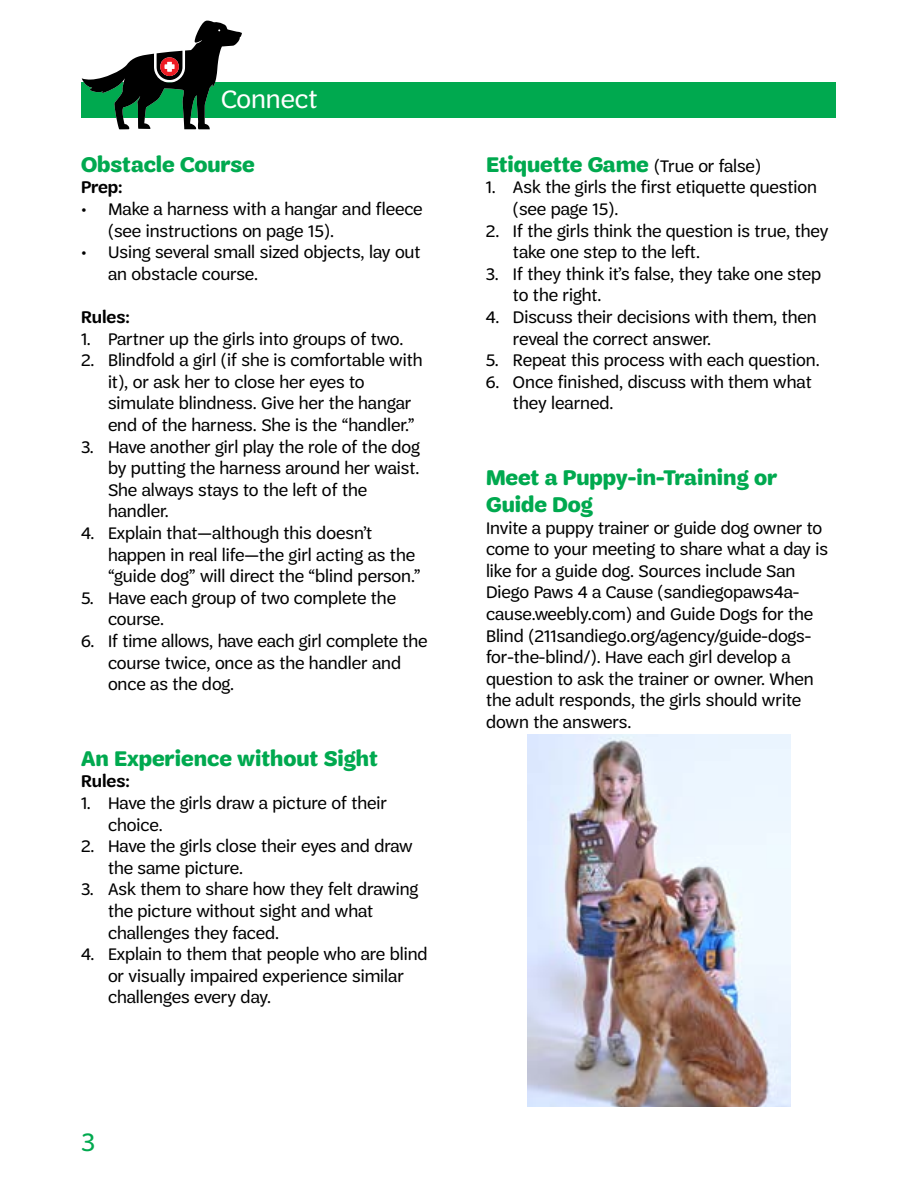
<style>
.page{position:relative;width:918px;height:1188px;background:#fff}
.page>*{position:absolute;margin:0;border:0;box-sizing:border-box;transform-origin:0 0}
.t1{font:27px "Trefoil Sans";color:#fff}
.t2{font:27px "Trefoil Sans";color:#00a94f}
.t3{font:700 22.5px/27px "Trefoil Sans";color:#00a94f}
.t4{font:18px/21.6px "Trefoil Sans";color:#000}
.t5{font:600 18px "Trefoil Sans";color:#000}
.s1{font-weight:400;font-size:18px;color:#000}
</style>
<div class="page">
<div style="left:82px;top:82px;width:754px;height:35px;background:#00a94f"></div>
<svg style="left:82px;top:21px;width:160px;height:108px"></svg>
<img style="left:528px;top:734px;width:262px;height:373px">
<h1 class="t1" style="left:221px;top:84px;width:98px">Connect</h1>
<p class="t3" style="left:81px;top:151px;width:175px">Obstacle Course</p>
<p class="t5" style="left:81px;top:178px;width:43px">Prep:</p>
<p class="t4" style="left:108px;top:198px;width:316px;text-indent:-27px">• Make a harness with a hangar and fleece (see instructions on page 15).</p>
<p class="t4" style="left:108px;top:242px;width:314px;text-indent:-27px">• Using several small sized objects, lay out an obstacle course.</p>
<p class="t5" style="left:81px;top:307px;width:50px">Rules:</p>
<p class="t4" style="left:81px;top:328px;width:324px">1. Partner up the girls into groups of two.</p>
<p class="t4" style="left:108px;top:350px;width:316px;text-indent:-27px">2. Blindfold a girl (if she is comfortable with it), or ask her to close her eyes to simulate blindness. Give her the hangar end of the harness. She is the “handler.”</p>
<p class="t4" style="left:108px;top:436px;width:313px;text-indent:-27px">3. Have another girl play the role of the dog by putting the harness around her waist.<br>She always stays to the left of the handler.</p>
<p class="t4" style="left:108px;top:522px;width:314px;text-indent:-27px">4. Explain that—although this doesn’t happen in real life—the girl acting as the “guide dog” will direct the “blind person.”</p>
<p class="t4" style="left:108px;top:587px;width:289px;text-indent:-27px">5. Have each group of two complete the course.</p>
<p class="t4" style="left:108px;top:630px;width:321px;text-indent:-27px">6. If time allows, have each girl complete the course twice, once as the handler and once as the dog.</p>
<p class="t3" style="left:81px;top:745px;width:298px">An Experience without Sight</p>
<p class="t5" style="left:81px;top:772px;width:50px">Rules:</p>
<p class="t4" style="left:108px;top:792px;width:281px;text-indent:-27px">1. Have the girls draw a picture of their choice.</p>
<p class="t4" style="left:108px;top:836px;width:306px;text-indent:-27px">2. Have the girls close their eyes and draw the same picture.</p>
<p class="t4" style="left:108px;top:879px;width:312px;text-indent:-27px">3. Ask them to share how they felt drawing the picture without sight and what challenges they faced.</p>
<p class="t4" style="left:108px;top:944px;width:321px;text-indent:-27px">4. Explain to them that people who are blind or visually impaired experience similar challenges every day.</p>
<h1 class="t2" style="left:81px;top:1128px;width:15px">3</h1>
<p class="t3" style="left:486px;top:151px;width:277px">Etiquette Game <span class="s1">(True or false)</span></p>
<p class="t4" style="left:513px;top:177px;width:306px;text-indent:-27px">1. Ask the girls the first etiquette question (see page 15).</p>
<p class="t4" style="left:513px;top:220px;width:317px;text-indent:-27px">2. If the girls think the question is true, they take one step to the left.</p>
<p class="t4" style="left:513px;top:263px;width:310px;text-indent:-27px">3. If they think it’s false, they take one step to the right.</p>
<p class="t4" style="left:513px;top:306px;width:305px;text-indent:-27px">4. Discuss their decisions with them, then reveal the correct answer.</p>
<p class="t4" style="left:486px;top:350px;width:335px">5. Repeat this process with each question.</p>
<p class="t4" style="left:513px;top:371px;width:300px;text-indent:-27px">6. Once finished, discuss with them what they learned.</p>
<p class="t3" style="left:486px;top:464px;width:293px">Meet a Puppy-in-Training or<br>Guide Dog</p>
<p class="t4" style="left:486px;top:517px;width:344px">Invite a puppy trainer or guide dog owner to come to your meeting to share what a day is like for a guide dog. Sources include San Diego Paws 4 a Cause (sandiegopaws4a&shy;cause.weebly.com) and Guide Dogs for the Blind (211sandiego.org/agency/guide-dogs&shy;for-the-blind/). Have each girl develop a question to ask the trainer or owner. When the adult responds, the girls should write down the answers.</p>
</div>
